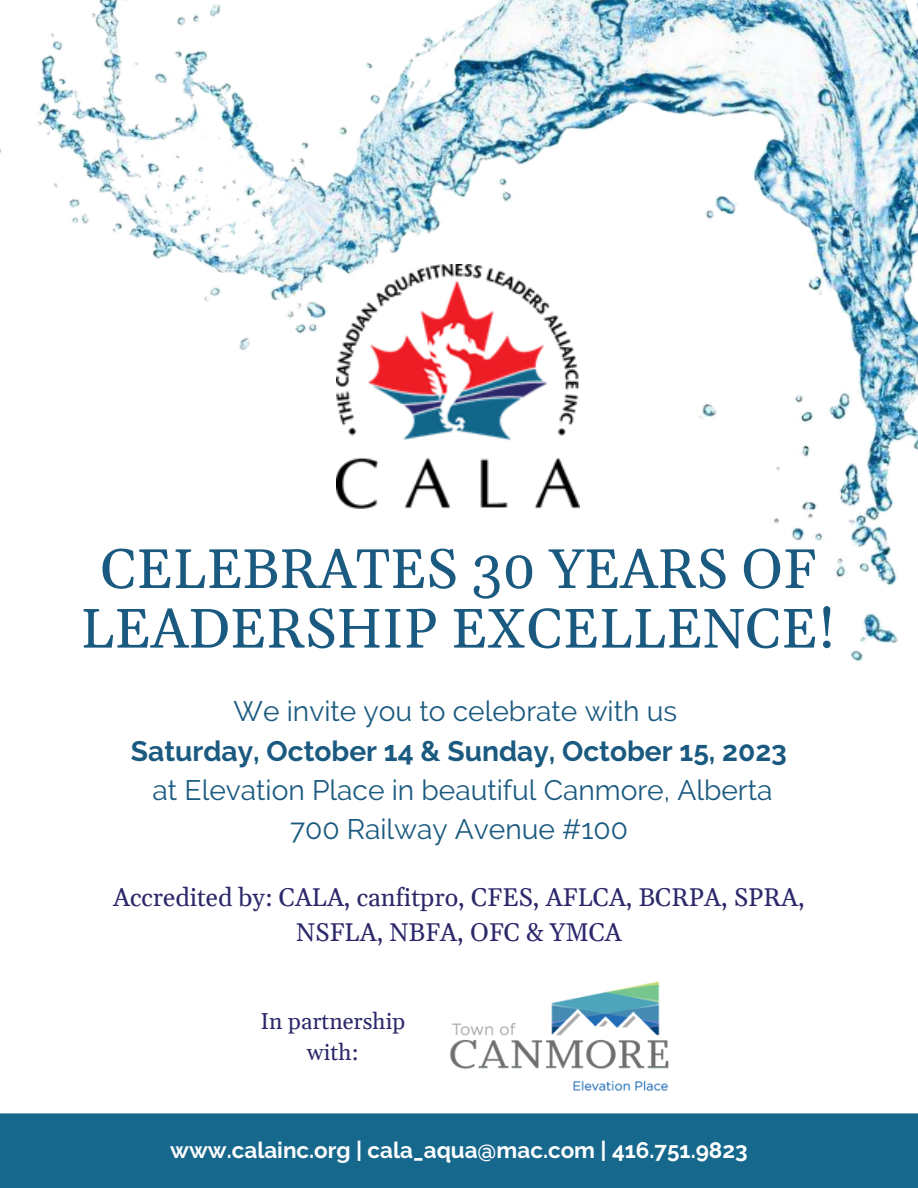
<style>
.page{position:relative;width:918px;height:1188px;background:#fff}
.page>*{position:absolute;margin:0;border:0;box-sizing:border-box;transform-origin:0 0}
.t1{font:55.65px/59.7px "Gelasio";color:#1b5a80;text-align:center}
.t2{font:28.2px "Raleway";color:#1b5a80}
.t3{font:700 28.2px "Raleway";color:#1b5a80}
.t4{font:25.2px/34.8px "Gelasio";color:#2c286b;text-align:center}
.t5{font:700 22.5px "Raleway";color:#fff}
.t6{font:22.5px "Gelasio";color:#2c286b}
</style>
<div class="page">
<img style="left:0;top:0;width:918px;height:662px">
<img style="left:450px;top:981px;width:219px;height:110px">
<img style="left:337px;top:265px;width:243px;height:244px">
<div style="left:0;top:1113px;width:918px;height:75px;background:#17688d"></div>
<p class="t1" style="left:81px;top:542px;width:757px">CELEBRATES 30 YEARS OF<br>LEADERSHIP EXCELLENCE!</p>
<p class="t2" style="left:234px;top:695px;width:445px">We invite you to celebrate with us</p>
<p class="t3" style="left:131px;top:734px;width:658px">Saturday, October 14 &amp; Sunday, October 15, 2023</p>
<p class="t2" style="left:153px;top:774px;width:621px">at Elevation Place in beautiful Canmore, Alberta</p>
<p class="t2" style="left:290px;top:813px;width:339px">700 Railway Avenue #100</p>
<p class="t4" style="left:113px;top:881px;width:693px">Accredited by: CALA, canfitpro, CFES, AFLCA, BCRPA, SPRA,<br>NSFLA, NBFA, OFC &amp; YMCA</p>
<p class="t6" style="left:261px;top:1008px;width:146px">In partnership</p>
<p class="t6" style="left:307px;top:1039px;width:53px">with:</p>
<p class="t5" style="left:170px;top:1137px;width:579px">www.calainc.org | cala_aqua@mac.com | 416.751.9823</p>
</div>
